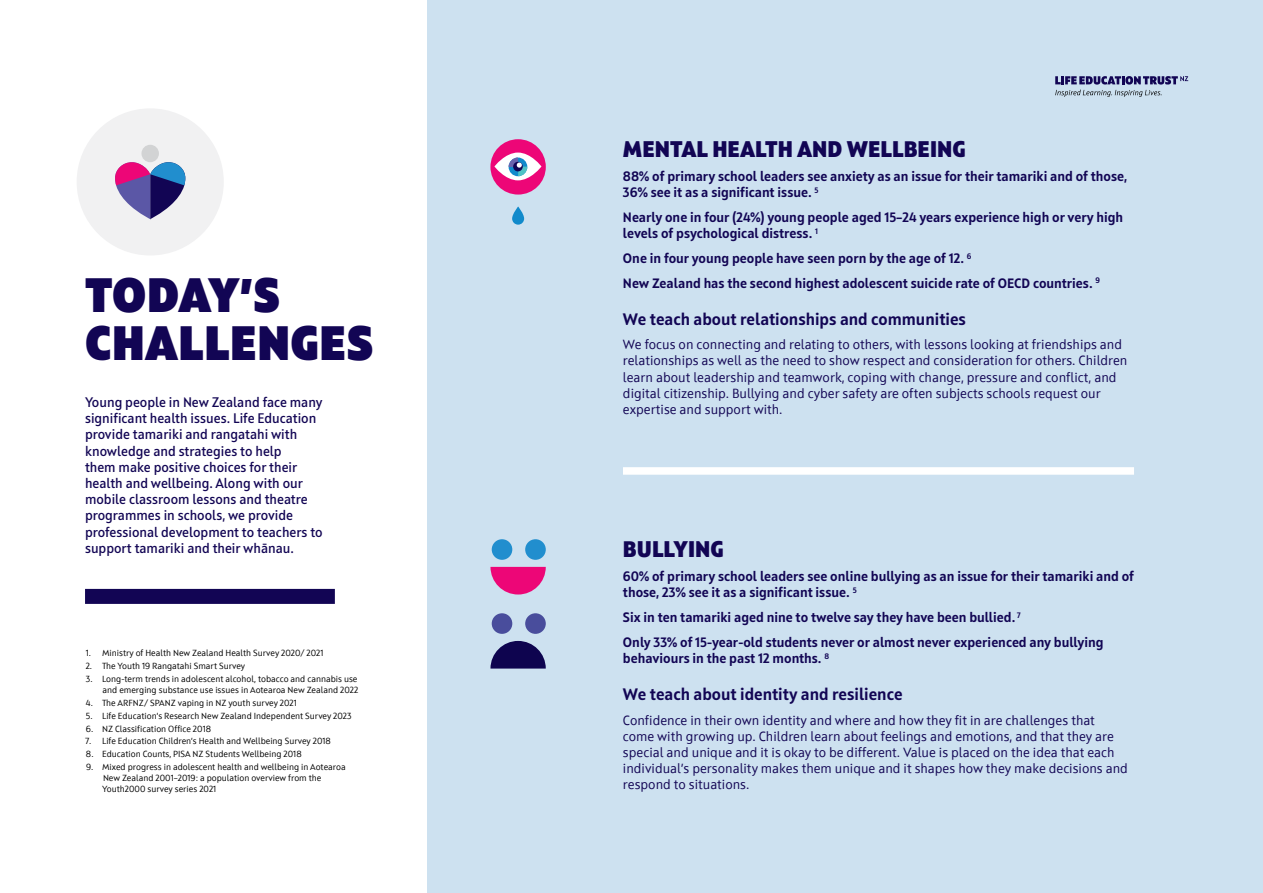
<style>
.page{position:relative;width:1263px;height:893px;background:#fff}
.page>*{position:absolute;margin:0;border:0;box-sizing:border-box;transform-origin:0 0}
.t1{font:900 48px/48px "Squad";letter-spacing:.01em;color:#120554}
.t2{font:800 22.5px "Squad";color:#120554}
.t3{font:700 16.5px "Squad";color:#120554}
.t4{font:13.5px/16.2px "Squad";color:#120554}
.t5{font:700 13.5px/16.2px "Squad";color:#120554}
.t6{font:600 13.5px/16.2px "Squad";color:#120554}
.t7{font:9px/10.8px "Squad";color:#000;text-align:right}
</style>
<div class="page">
<div style="left:427px;top:0;width:836px;height:893px;background:#cde1f0"></div>
<div style="left:492px;top:613px;width:20px;height:21px;background:#494d9c;border-radius:50%"></div>
<svg style="left:525px;top:613px;width:21px;height:21px"></svg>
<svg style="left:490px;top:641px;width:56px;height:28px"></svg>
<div style="left:492px;top:539px;width:20px;height:21px;background:#218ece;border-radius:50%"></div>
<div style="left:525px;top:539px;width:21px;height:21px;background:#218ece;border-radius:50%"></div>
<svg style="left:490px;top:567px;width:56px;height:27px"></svg>
<div style="left:623px;top:467px;width:511px;height:8px;background:#fff"></div>
<div style="left:85px;top:589px;width:250px;height:15px;background:#120554"></div>
<div style="left:77px;top:108px;width:147px;height:147px;background:#f1f1f2;border-radius:50%"></div>
<svg style="left:115px;top:162px;width:70px;height:57px"></svg>
<div style="left:141px;top:145px;width:18px;height:17px;background:#d2d3d4;border-radius:50%"></div>
<div style="left:490px;top:139px;width:56px;height:56px;background:#ed0677;border-radius:50%"></div>
<svg style="left:494px;top:153px;width:47px;height:27px"></svg>
<div style="left:509px;top:158px;width:18px;height:18px;background:#118acb;border-radius:50%"></div>
<svg style="left:509px;top:158px;width:9px;height:8px"></svg>
<svg style="left:513px;top:162px;width:10px;height:9px"></svg>
<svg style="left:517px;top:163px;width:10px;height:13px"></svg>
<svg style="left:512px;top:207px;width:12px;height:18px"></svg>
<svg style="left:1055px;top:76px;width:133px;height:21px"></svg>
<h1 class="t1" style="left:85px;top:271px;width:290px">TODAY’S<br>CHALLENGES</h1>
<p class="t6" style="left:85px;top:394px;width:239px">Young people in New Zealand face many significant health issues. Life Education provide tamariki and rangatahi with knowledge and strategies to help<br>them make positive choices for their health and wellbeing. Along with our mobile classroom lessons and theatre programmes in schools, we provide professional development to teachers to support tamariki and their whānau.</p>
<p class="t7" style="left:86px;top:648px;width:239px">1. Ministry of Health New Zealand Health Survey 2020/ 2021</p>
<p class="t7" style="left:86px;top:660px;width:161px">2. The Youth 19 Rangatahi Smart Survey</p>
<p class="t7" style="left:86px;top:673px;width:274px">3. Long-term trends in adolescent alcohol, tobacco and cannabis use and emerging substance use issues in Aotearoa New Zealand 2022</p>
<p class="t7" style="left:86px;top:697px;width:213px">4. The ARFNZ/ SPANZ vaping in NZ youth survey 2021</p>
<p class="t7" style="left:86px;top:710px;width:267px">5. Life Education’s Research New Zealand Independent Survey 2023</p>
<p class="t7" style="left:86px;top:723px;width:127px">6. NZ Classification Office 2018</p>
<p class="t7" style="left:86px;top:736px;width:247px">7. Life Education Children’s Health and Wellbeing Survey 2018</p>
<p class="t7" style="left:86px;top:749px;width:217px">8. Education Counts, PISA NZ Students Wellbeing 2018</p>
<p class="t7" style="left:102px;top:762px;width:245px;text-align:left;text-indent:-16px">9. Mixed progress in adolescent health and wellbeing in Aotearoa<br>New Zealand 2001–2019: a population overview from the<br>Youth2000 survey series 2021</p>
<h2 class="t2" style="left:623px;top:134px;width:344px">MENTAL HEALTH AND WELLBEING</h2>
<p class="t5" style="left:623px;top:168px;width:506px">88% of primary school leaders see anxiety as an issue for their tamariki and of those,<br>36% see it as a significant issue. <sup>5</sup></p>
<p class="t5" style="left:623px;top:209px;width:502px">Nearly one in four (24%) young people aged 15–24 years experience high or very high levels of psychological distress. <sup>1</sup></p>
<p class="t5" style="left:623px;top:246px;width:479px;line-height:24.8px">One in four young people have seen porn by the age of 12. <sup>6<br></sup>New Zealand has the second highest adolescent suicide rate of OECD countries. <sup>9</sup></p>
<p class="t3" style="left:623px;top:308px;width:345px">We teach about relationships and communities</p>
<p class="t4" style="left:623px;top:336px;width:506px">We focus on connecting and relating to others, with lessons looking at friendships and relationships as well as the need to show respect and consideration for others. Children learn about leadership and teamwork, coping with change, pressure and conflict, and digital citizenship. Bullying and cyber safety are often subjects schools request our expertise and support with.</p>
<h2 class="t2" style="left:623px;top:534px;width:102px">BULLYING</h2>
<p class="t5" style="left:623px;top:568px;width:512px">60% of primary school leaders see online bullying as an issue for their tamariki and of those, 23% see it as a significant issue. <sup>5</sup></p>
<p class="t5" style="left:623px;top:605px;width:482px;line-height:24.8px">Six in ten tamariki aged nine to twelve say they have been bullied. <sup>7<br></sup>Only 33% of 15-year-old students never or almost never experienced any bullying</p>
<p class="t5" style="left:623px;top:650px;width:208px">behaviours in the past 12 months. <sup>8</sup></p>
<p class="t3" style="left:623px;top:684px;width:281px">We teach about identity and resilience</p>
<p class="t4" style="left:623px;top:712px;width:506px">Confidence in their own identity and where and how they fit in are challenges that come with growing up. Children learn about feelings and emotions, and that they are special and unique and it is okay to be different. Value is placed on the idea that each individual’s personality makes them unique and it shapes how they make decisions and respond to situations.</p>
</div>
